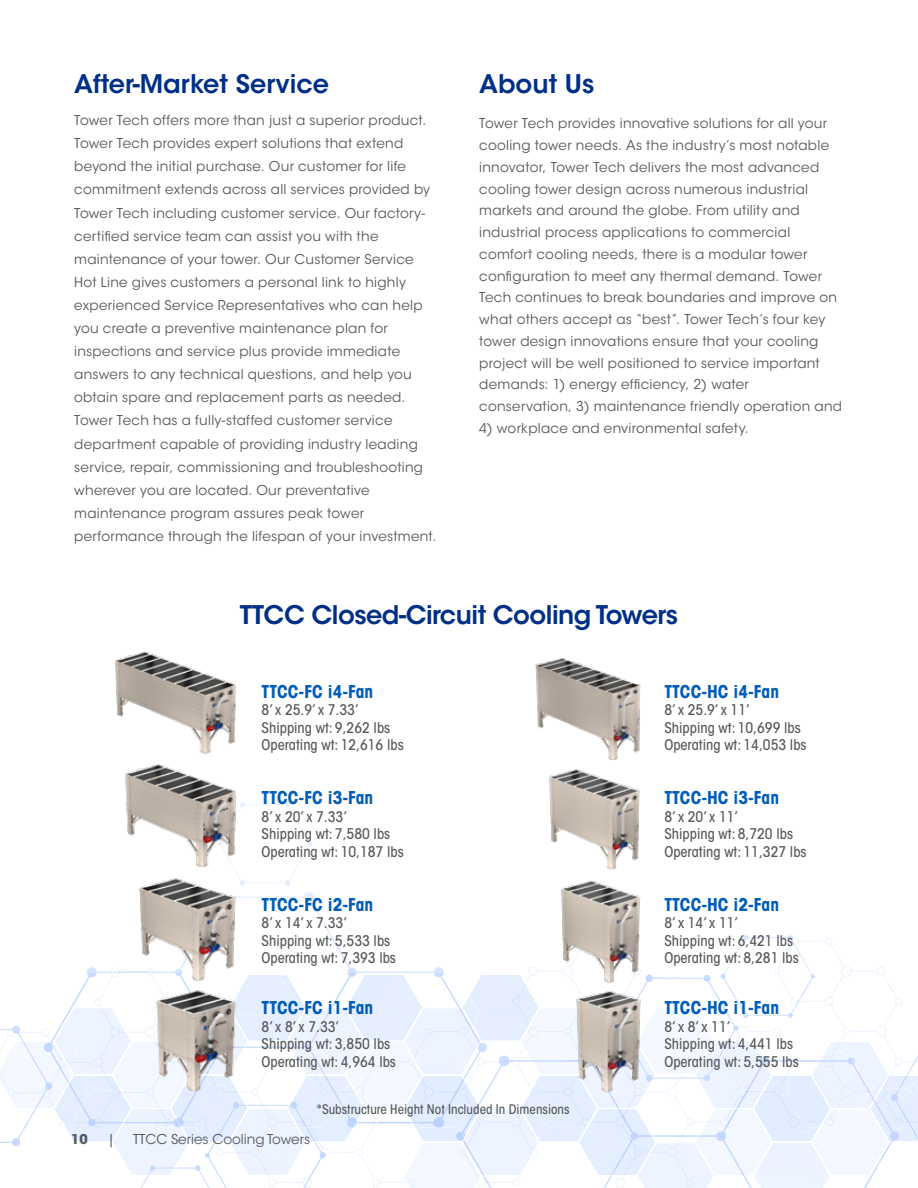
<style>
.page{position:relative;width:918px;height:1188px;background:#fff}
.page>*{position:absolute;margin:0;border:0;box-sizing:border-box;transform-origin:0 0}
.t1{font:600 25.5px "ITC Avant Garde Std";letter-spacing:-.02em;color:#002f87}
.t2{font:600 25.5px "ITC Avant Garde Std";color:#002f87}
.t3{font:700 condensed 17.55px "ITC Avant Garde Std";color:#005cb9}
.t4{font:500 condensed 14.55px/17.5px "ITC Avant Garde Std";color:#58595b}
.t5{font:13.5px/23.1px "ITC Avant Garde Std";letter-spacing:.02em;color:#58595b}
.t6{font:13.5px "ITC Avant Garde Std";color:#4d4d4f}
.t7{font:700 13.5px "ITC Avant Garde Std";color:#4d4d4f}
.t8{font:500 condensed 13.2px "ITC Avant Garde Std";color:#58595b}
</style>
<div class="page">
<svg style="left:233px;top:802px;width:79px;height:84px"></svg>
<svg style="left:0;top:897px;width:918px;height:291px"></svg>
<img style="left:115px;top:651px;width:121px;height:103px">
<img style="left:125px;top:764px;width:114px;height:103px">
<img style="left:137px;top:877px;width:101px;height:105px">
<img style="left:149px;top:988px;width:95px;height:105px">
<img style="left:535px;top:658px;width:106px;height:102px">
<img style="left:549px;top:769px;width:91px;height:101px">
<img style="left:558px;top:880px;width:85px;height:104px">
<img style="left:574px;top:989px;width:68px;height:104px">
<h1 class="t2" style="left:74px;top:68px;width:256px">After-Market Service</h1>
<p class="t5" style="left:74px;top:109px;width:364px">Tower Tech offers more than just a superior product.<br>Tower Tech provides expert solutions that extend beyond the initial purchase. Our customer for life commitment extends across all services provided by Tower Tech including customer service. Our factory&shy;certified service team can assist you with the maintenance of your tower. Our Customer Service Hot Line gives customers a personal link to highly experienced Service Representatives who can help you create a preventive maintenance plan for inspections and service plus provide immediate answers to any technical questions, and help you obtain spare and replacement parts as needed.<br>Tower Tech has a fully-staffed customer service department capable of providing industry leading service, repair, commissioning and troubleshooting wherever you are located. Our preventative maintenance program assures peak tower performance through the lifespan of your investment.</p>
<h1 class="t1" style="left:479px;top:68px;width:117px">About Us</h1>
<p class="t5" style="left:479px;top:113px;width:364px;line-height:21.8px">Tower Tech provides innovative solutions for all your cooling tower needs. As the industry’s most notable innovator, Tower Tech delivers the most advanced cooling tower design across numerous industrial markets and around the globe. From utility and industrial process applications to commercial comfort cooling needs, there is a modular tower configuration to meet any thermal demand. Tower Tech continues to break boundaries and improve on what others accept as “best”. Tower Tech’s four key tower design innovations ensure that your cooling project will be well positioned to service important demands: 1) energy efficiency, 2) water conservation, 3) maintenance friendly operation and</p>
<p class="t5" style="left:479px;top:417px;width:271px">4) workplace and environmental safety.</p>
<h1 class="t1" style="left:240px;top:599px;width:440px">TTCC Closed-Circuit Cooling Towers</h1>
<p class="t3" style="left:262px;top:680px;width:113px">TTCC-FC i4-Fan</p>
<p class="t4" style="left:262px;top:701px;width:144px">8’ x 25.9’ x 7.33’<br>Shipping wt: 9,262 lbs<br>Operating wt: 12,616 lbs</p>
<p class="t3" style="left:262px;top:787px;width:113px">TTCC-FC i3-Fan</p>
<p class="t4" style="left:262px;top:808px;width:144px">8’ x 20’ x 7.33’<br>Shipping wt: 7,580 lbs<br>Operating wt: 10,187 lbs</p>
<p class="t3" style="left:262px;top:893px;width:113px">TTCC-FC i2-Fan</p>
<p class="t4" style="left:262px;top:914px;width:136px">8’ x 14’ x 7.33’<br>Shipping wt: 5,533 lbs<br>Operating wt: 7,393 lbs</p>
<p class="t3" style="left:262px;top:997px;width:113px">TTCC-FC i1-Fan</p>
<p class="t4" style="left:262px;top:1018px;width:136px">8’ x 8’ x 7.33’<br>Shipping wt: 3,850 lbs<br>Operating wt: 4,964 lbs</p>
<p class="t8" style="left:317px;top:1101px;width:254px">*Substructure Height Not Included In Dimensions</p>
<p class="t7" style="left:71px;top:1130px;width:18px">10</p>
<p class="t6" style="left:107px;top:1131px;width:9px">|</p>
<p class="t6" style="left:133px;top:1131px;width:179px">TTCC Series Cooling Towers</p>
<p class="t3" style="left:664px;top:680px;width:116px">TTCC-HC i4-Fan</p>
<p class="t4" style="left:664px;top:701px;width:144px">8’ x 25.9’ x 11’<br>Shipping wt: 10,699 lbs<br>Operating wt: 14,053 lbs</p>
<p class="t3" style="left:664px;top:787px;width:116px">TTCC-HC i3-Fan</p>
<p class="t4" style="left:664px;top:808px;width:144px">8’ x 20’ x 11’<br>Shipping wt: 8,720 lbs<br>Operating wt: 11,327 lbs</p>
<p class="t3" style="left:664px;top:893px;width:116px">TTCC-HC i2-Fan</p>
<p class="t4" style="left:664px;top:914px;width:136px">8’ x 14’ x 11’<br>Shipping wt: 6,421 lbs<br>Operating wt: 8,281 lbs</p>
<p class="t3" style="left:664px;top:997px;width:116px">TTCC-HC i1-Fan</p>
<p class="t4" style="left:664px;top:1018px;width:136px">8’ x 8’ x 11’<br>Shipping wt: 4,441 lbs<br>Operating wt: 5,555 lbs</p>
</div>
